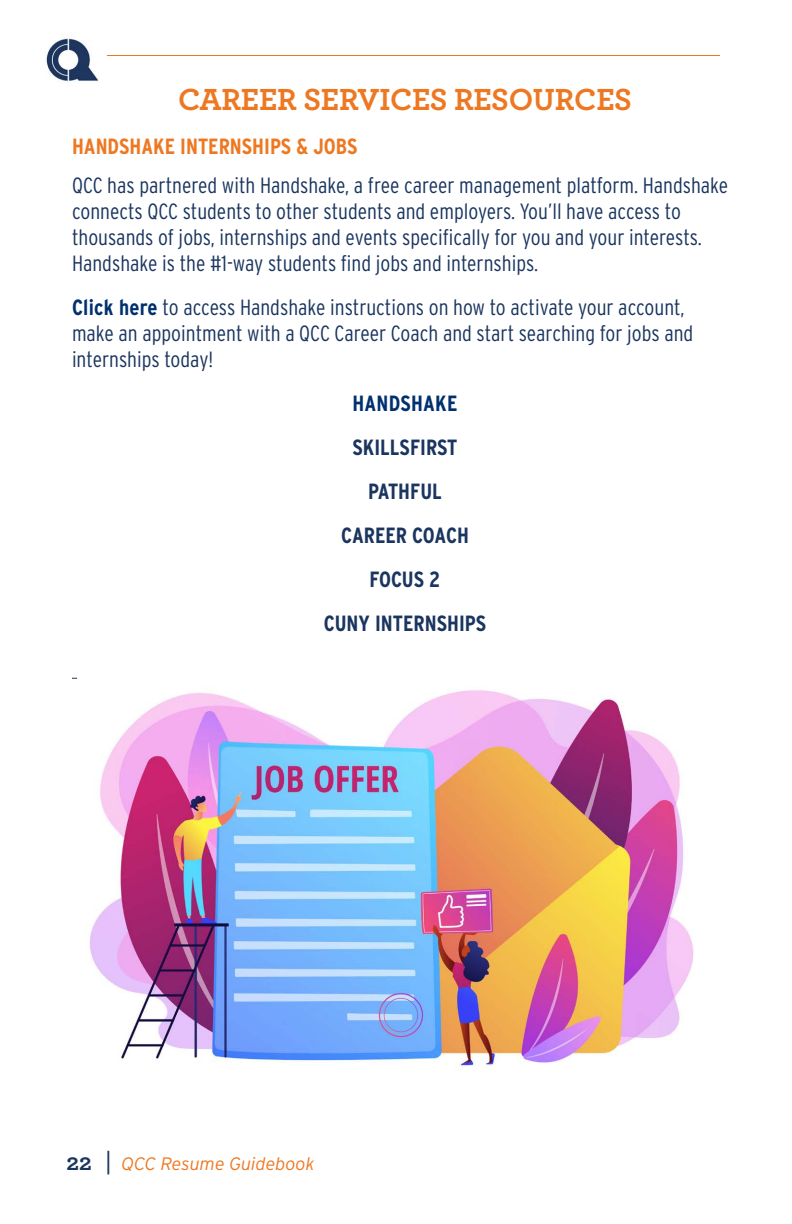
<style>
.page{position:relative;width:792px;height:1224px;background:#fff}
.page>*{position:absolute;margin:0;border:0;box-sizing:border-box;transform-origin:0 0}
.Head{font:700 32px "Archer Pro";letter-spacing:-.01em;color:#ee7822}
.Bold_Texts{font:300 condensed 22px/26px "Interstate";color:#1a355f}
.Bold_Texts-2{font:700 condensed 22px "Interstate";color:#1a355f}
.Bold_Texts_Orange{font:700 condensed 22px "Interstate";color:#ee7822}
.Bold_Texts-3{font:700 condensed 22px "Interstate";letter-spacing:.01em;color:#00306e}
.t1{font:italic 300 18px "Interstate";color:#ee7822}
.s1{font-weight:700;color:#00306e}
.s2{font-family:"Archer";font-weight:700;font-style:normal;font-size:24px;color:#1a355f}
.s3{font-style:normal;font-size:24px;color:#1a355f}
</style>
<div class="page">
<img style="left:46px;top:38px;width:53px;height:44px">
<hr style="left:107px;top:55px;width:613px;height:1px;background:#ee7822">
<img style="left:89px;top:690px;width:605px;height:379px">
<p class="Head" style="left:178px;top:74px;width:455px">CAREER SERVICES RESOURCES</p>
<p class="Bold_Texts_Orange" style="left:72px;top:133px;width:287px">HANDSHAKE INTERNSHIPS &amp; JOBS</p>
<p class="Bold_Texts" style="left:72px;top:172px;width:658px">QCC has partnered with Handshake, a free career management platform. Handshake connects QCC students to other students and employers. You’ll have access to thousands of jobs, internships and events specifically for you and your interests.<br>Handshake is the #1-way students find jobs and internships.</p>
<p class="Bold_Texts" style="left:72px;top:294px;width:623px"><span class="s1">Click here</span> to access Handshake instructions on how to activate your account, make an appointment with a QCC Career Coach and start searching for jobs and internships today!</p>
<p class="Bold_Texts-3" style="left:353px;top:390px;width:106px">HANDSHAKE</p>
<p class="Bold_Texts-2" style="left:352px;top:434px;width:107px">SKILLSFIRST</p>
<p class="Bold_Texts-2" style="left:368px;top:478px;width:75px">PATHFUL</p>
<p class="Bold_Texts-2" style="left:341px;top:522px;width:129px">CAREER COACH</p>
<p class="Bold_Texts-2" style="left:369px;top:566px;width:73px">FOCUS 2</p>
<p class="Bold_Texts-2" style="left:324px;top:610px;width:164px">CUNY INTERNSHIPS</p>
<p class="t1" style="left:66px;top:1152px;width:250px"><span class="s2">22</span> <span class="s3">|</span> QCC Resume Guidebook</p>
</div>
